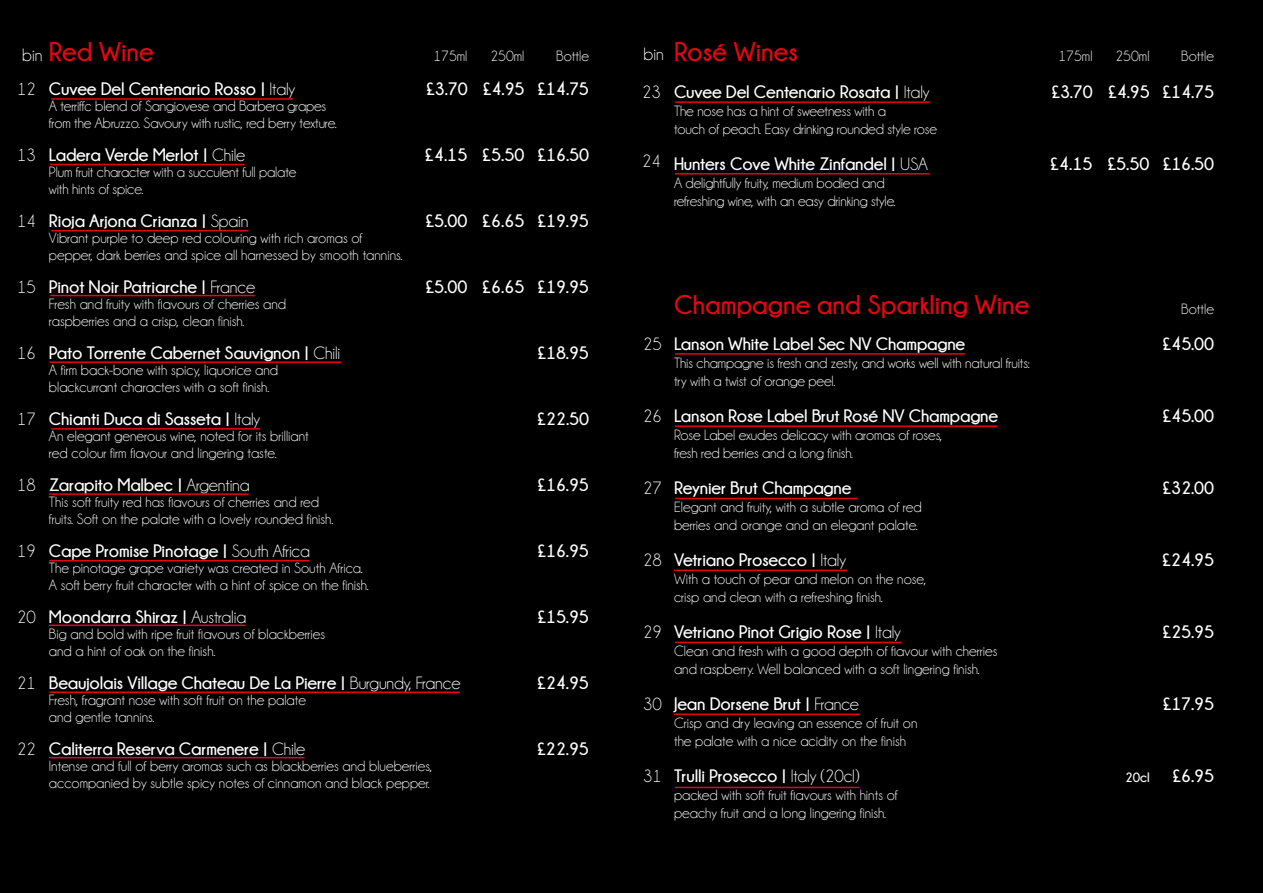
<style>
.page{position:relative;width:1263px;height:893px;background:#000}
.page>*{position:absolute;margin:0;border:0;box-sizing:border-box;transform-origin:0 0}
.t1{font:700 27px "Champagne&Limousines";color:#e30613}
.t2{font:700 18px "Champagne&Limousines";letter-spacing:-.01em;color:#fff}
.t3{font:18px "Champagne&Limousines";color:#fff}
.t4{font:15px/16.5px "Champagne&Limousines";color:#fff}
.t5{font:700 13.5px "Champagne&Limousines";color:#fff}
.s1{font-weight:400}
</style>
<div class="page">
<hr style="left:51px;top:98px;width:242px;height:2px;background:#e30613">
<hr style="left:675px;top:101px;width:254px;height:2px;background:#e30613">
<hr style="left:675px;top:173px;width:254px;height:2px;background:#e30613">
<hr style="left:675px;top:353px;width:290px;height:2px;background:#e30613">
<hr style="left:675px;top:425px;width:322px;height:2px;background:#e30613">
<hr style="left:675px;top:498px;width:183px;height:1px;background:#e30613">
<hr style="left:674px;top:570px;width:173px;height:1px;background:#e30613">
<hr style="left:675px;top:642px;width:227px;height:1px;background:#e30613">
<hr style="left:674px;top:713px;width:186px;height:2px;background:#e30613">
<hr style="left:675px;top:787px;width:184px;height:1px;background:#e30613">
<hr style="left:50px;top:164px;width:194px;height:1px;background:#e30613">
<hr style="left:51px;top:230px;width:197px;height:1px;background:#e30613">
<hr style="left:50px;top:295px;width:205px;height:1px;background:#e30613">
<hr style="left:49px;top:361px;width:292px;height:2px;background:#e30613">
<hr style="left:51px;top:428px;width:209px;height:2px;background:#e30613">
<hr style="left:49px;top:493px;width:200px;height:2px;background:#e30613">
<hr style="left:49px;top:560px;width:260px;height:1px;background:#e30613">
<hr style="left:49px;top:625px;width:197px;height:1px;background:#e30613">
<hr style="left:49px;top:691px;width:411px;height:2px;background:#e30613">
<hr style="left:49px;top:757px;width:256px;height:1px;background:#e30613">
<h1 class="t1" style="left:49px;top:37px;width:106px">Red Wine</h1>
<p class="t4" style="left:433px;top:48px;width:36px">175ml</p>
<p class="t4" style="left:490px;top:48px;width:36px">250ml</p>
<p class="t4" style="left:556px;top:48px;width:34px">Bottle</p>
<p class="t2" style="left:49px;top:78px;width:248px">Cuvee Del Centenario Rosso | <span class="s1">Italy</span></p>
<p class="t2" style="left:427px;top:78px;width:164px">£3.70 £4.95 £14.75</p>
<p class="t4" style="left:49px;top:98px;width:289px">A terriffc blend of Sangiovese and Barbera grapes from the Abruzzo. Savoury with rustic, red berry texture.</p>
<p class="t2" style="left:49px;top:144px;width:198px">Ladera Verde Merlot | <span class="s1">Chile</span></p>
<p class="t2" style="left:425px;top:144px;width:165px">£4.15 £5.50 £16.50</p>
<p class="t4" style="left:49px;top:164px;width:249px">Plum fruit character with a succulent full palate with hints of spice.</p>
<p class="t2" style="left:49px;top:210px;width:201px">Rioja Arjona Crianza | <span class="s1">Spain</span></p>
<p class="t2" style="left:426px;top:210px;width:165px">£5.00 £6.65 £19.95</p>
<p class="t4" style="left:49px;top:230px;width:355px">Vibrant purple to deep red colouring with rich aromas of pepper, dark berries and spice all harnessed by smooth tannins.</p>
<p class="t2" style="left:49px;top:276px;width:208px">Pinot Noir Patriarche | <span class="s1">France</span></p>
<p class="t2" style="left:426px;top:276px;width:165px">£5.00 £6.65 £19.95</p>
<p class="t4" style="left:49px;top:296px;width:239px">Fresh and fruity with flavours of cherries and raspberries and a crisp, clean finish.</p>
<p class="t2" style="left:49px;top:342px;width:293px">Pato Torrente Cabernet Sauvignon | <span class="s1">Chili</span></p>
<p class="t2" style="left:538px;top:342px;width:53px">£18.95</p>
<p class="t4" style="left:49px;top:362px;width:231px">A firm back-bone with spicy, liquorice and blackcurrant characters with a soft finish.</p>
<p class="t2" style="left:49px;top:408px;width:213px">Chianti Duca di Sasseta | <span class="s1">Italy</span></p>
<p class="t2" style="left:537px;top:408px;width:53px">£22.50</p>
<p class="t4" style="left:49px;top:428px;width:261px">An elegant generous wine, noted for its brilliant red colour firm flavour and lingering taste.</p>
<p class="t2" style="left:49px;top:474px;width:202px">Zarapito Malbec | <span class="s1">Argentina</span></p>
<p class="t2" style="left:538px;top:474px;width:53px">£16.95</p>
<p class="t4" style="left:49px;top:494px;width:286px">This soft fruity red has flavours of cherries and red fruits. Soft on the palate with a lovely rounded finish.</p>
<p class="t2" style="left:49px;top:540px;width:263px">Cape Promise Pinotage | <span class="s1">South Africa</span></p>
<p class="t2" style="left:538px;top:540px;width:53px">£16.95</p>
<p class="t4" style="left:49px;top:560px;width:321px">The pinotage grape variety was created in South Africa.<br>A soft berry fruit character with a hint of spice on the finish.</p>
<p class="t2" style="left:49px;top:606px;width:199px">Moondarra Shiraz | <span class="s1">Australia</span></p>
<p class="t2" style="left:538px;top:606px;width:53px">£15.95</p>
<p class="t4" style="left:49px;top:626px;width:278px">Big and bold with ripe fruit flavours of blackberries and a hint of oak on the finish.</p>
<p class="t2" style="left:49px;top:672px;width:413px">Beaujolais Village Chateau De La Pierre | <span class="s1">Burgundy, France</span></p>
<p class="t2" style="left:537px;top:672px;width:53px">£24.95</p>
<p class="t4" style="left:49px;top:692px;width:259px">Fresh, fragrant nose with soft fruit on the palate and gentle tannins.</p>
<p class="t2" style="left:49px;top:738px;width:258px">Caliterra Reserva Carmenere | <span class="s1">Chile</span></p>
<p class="t2" style="left:537px;top:738px;width:53px">£22.95</p>
<p class="t4" style="left:49px;top:758px;width:385px">Intense and full of berry aromas such as blackberries and blueberries, accompanied by subtle spicy notes of cinnamon and black pepper.</p>
<p class="t3" style="left:22px;top:46px;width:22px">bin</p>
<p class="t3" style="left:643px;top:45px;width:22px">bin</p>
<p class="t3" style="left:17px;top:80px;width:20px">12</p>
<p class="t3" style="left:642px;top:83px;width:20px">23</p>
<p class="t3" style="left:17px;top:146px;width:20px">13</p>
<p class="t3" style="left:642px;top:152px;width:20px">24</p>
<p class="t3" style="left:17px;top:212px;width:20px">14</p>
<p class="t3" style="left:17px;top:278px;width:20px">15</p>
<p class="t3" style="left:643px;top:335px;width:20px">25</p>
<p class="t3" style="left:17px;top:344px;width:20px">16</p>
<p class="t3" style="left:643px;top:407px;width:20px">26</p>
<p class="t3" style="left:17px;top:410px;width:20px">17</p>
<p class="t3" style="left:17px;top:476px;width:20px">18</p>
<p class="t3" style="left:643px;top:479px;width:20px">27</p>
<p class="t3" style="left:17px;top:542px;width:20px">19</p>
<p class="t3" style="left:643px;top:551px;width:20px">28</p>
<p class="t3" style="left:17px;top:608px;width:20px">20</p>
<p class="t3" style="left:643px;top:623px;width:20px">29</p>
<p class="t3" style="left:17px;top:674px;width:20px">21</p>
<p class="t3" style="left:643px;top:695px;width:20px">30</p>
<p class="t3" style="left:17px;top:740px;width:20px">22</p>
<p class="t3" style="left:643px;top:767px;width:20px">31</p>
<h1 class="t1" style="left:674px;top:37px;width:125px">Rosé Wines</h1>
<p class="t4" style="left:1058px;top:48px;width:36px">175ml</p>
<p class="t4" style="left:1115px;top:48px;width:36px">250ml</p>
<p class="t4" style="left:1181px;top:48px;width:34px">Bottle</p>
<p class="t2" style="left:674px;top:81px;width:257px">Cuvee Del Centenario Rosata | <span class="s1">Italy</span></p>
<p class="t2" style="left:1052px;top:81px;width:164px">£3.70 £4.95 £14.75</p>
<p class="t4" style="left:674px;top:102px;width:265px;line-height:18px">The nose has a hint of sweetness with a<br>touch of peach. Easy drinking rounded style rose</p>
<p class="t2" style="left:674px;top:153px;width:255px">Hunters Cove White Zinfandel | <span class="s1">USA</span></p>
<p class="t2" style="left:1050px;top:153px;width:165px">£4.15 £5.50 £16.50</p>
<p class="t4" style="left:674px;top:174px;width:223px;line-height:18px">A delightfully fruity, medium bodied and refreshing wine, with an easy drinking style.</p>
<h1 class="t1" style="left:674px;top:289px;width:357px">Champagne and Sparkling Wine</h1>
<p class="t4" style="left:1181px;top:300px;width:34px">Bottle</p>
<p class="t2" style="left:674px;top:333px;width:293px">Lanson White Label Sec NV Champagne</p>
<p class="t2" style="left:1163px;top:333px;width:53px">£45.00</p>
<p class="t4" style="left:674px;top:354px;width:357px;line-height:18px">This champagne is fresh and zesty, and works well with natural fruits: try with a twist of orange peel.</p>
<p class="t2" style="left:674px;top:405px;width:326px">Lanson Rose Label Brut Rosé NV Champagne</p>
<p class="t2" style="left:1163px;top:405px;width:53px">£45.00</p>
<p class="t4" style="left:674px;top:426px;width:270px;line-height:18px">Rose Label exudes delicacy with aromas of roses, fresh red berries and a long finish.</p>
<p class="t2" style="left:674px;top:477px;width:179px">Reynier Brut Champagne</p>
<p class="t2" style="left:1163px;top:477px;width:53px">£32.00</p>
<p class="t4" style="left:674px;top:498px;width:249px;line-height:18px">Elegant and fruity, with a subtle aroma of red berries and orange and an elegant palate.</p>
<p class="t2" style="left:674px;top:549px;width:174px">Vetriano Prosecco | <span class="s1">Italy</span></p>
<p class="t2" style="left:1162px;top:549px;width:53px">£24.95</p>
<p class="t4" style="left:674px;top:570px;width:254px;line-height:18px">With a touch of pear and melon on the nose, crisp and clean with a refreshing finish.</p>
<p class="t2" style="left:674px;top:621px;width:228px">Vetriano Pinot Grigio Rose | <span class="s1">Italy</span></p>
<p class="t2" style="left:1163px;top:621px;width:53px">£25.95</p>
<p class="t4" style="left:674px;top:642px;width:325px;line-height:18px">Clean and fresh with a good depth of flavour with cherries and raspberry. Well balanced with a soft lingering finish.</p>
<p class="t2" style="left:674px;top:693px;width:186px">Jean Dorsene Brut | <span class="s1">France</span></p>
<p class="t2" style="left:1163px;top:693px;width:53px">£17.95</p>
<p class="t4" style="left:674px;top:714px;width:245px;line-height:18px">Crisp and dry leaving an essence of fruit on the palate with a nice acidity on the finish</p>
<p class="t2" style="left:674px;top:765px;width:187px">Trulli Prosecco | <span class="s1">Italy (20cl)</span></p>
<p class="t5" style="left:1125px;top:769px;width:26px">20cl</p>
<p class="t2" style="left:1173px;top:765px;width:43px">£6.95</p>
<p class="t4" style="left:674px;top:786px;width:225px;line-height:18px">packed with soft fruit flavours with hints of peachy fruit and a long lingering finish.</p>
</div>
